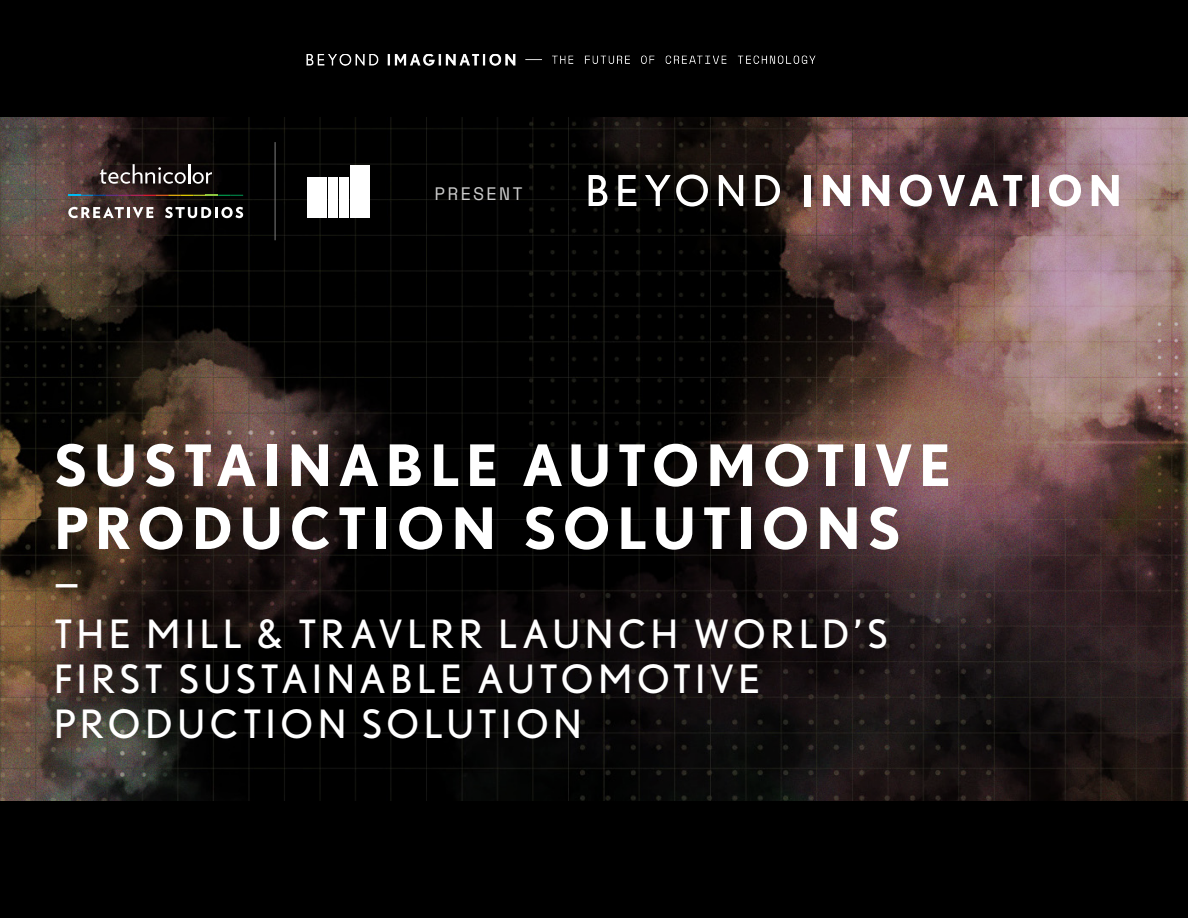
<style>
.page{position:relative;width:1188px;height:918px;background:#000}
.page>*{position:absolute;margin:0;border:0;box-sizing:border-box;transform-origin:0 0}
.t1{font:700 57px/63px "Nobel";letter-spacing:.11em;color:#fff}
.t2{font:39px/54px "Nobel";letter-spacing:.115em;color:#fff}
.t3{font:18px "Space Mono";letter-spacing:.11em;color:#ccc}
</style>
<div class="page">
<img style="left:0;top:117px;width:1188px;height:684px">
<img style="left:306px;top:54px;width:510px;height:12px">
<div style="left:361px;top:165px;width:9px;height:52px;background:#fff"></div>
<div style="left:350px;top:165px;width:9px;height:52px;background:#fff"></div>
<div style="left:307px;top:177px;width:9px;height:40px;background:#fff"></div>
<div style="left:318px;top:177px;width:9px;height:40px;background:#fff"></div>
<div style="left:329px;top:177px;width:9px;height:40px;background:#fff"></div>
<div style="left:339px;top:177px;width:9px;height:40px;background:#fff"></div>
<svg style="left:589px;top:175px;width:18px;height:31px"></svg>
<svg style="left:618px;top:175px;width:18px;height:31px"></svg>
<svg style="left:645px;top:175px;width:63px;height:32px"></svg>
<svg style="left:719px;top:175px;width:24px;height:31px"></svg>
<svg style="left:756px;top:175px;width:24px;height:31px"></svg>
<div style="left:804px;top:175px;width:7px;height:31px;background:#fff"></div>
<svg style="left:823px;top:175px;width:27px;height:31px"></svg>
<svg style="left:862px;top:175px;width:27px;height:31px"></svg>
<svg style="left:900px;top:175px;width:32px;height:32px"></svg>
<svg style="left:938px;top:175px;width:84px;height:31px;background:#887d7f"></svg>
<div style="left:1032px;top:175px;width:7px;height:31px;background:#fff"></div>
<svg style="left:1049px;top:175px;width:32px;height:32px"></svg>
<svg style="left:1092px;top:175px;width:27px;height:31px"></svg>
<svg style="left:68px;top:195px;width:175px;height:1px"></svg>
<svg style="left:100px;top:164px;width:86px;height:20px"></svg>
<hr style="left:188px;top:164px;width:2px;height:20px;background:#fff">
<svg style="left:193px;top:172px;width:19px;height:12px"></svg>
<svg style="left:68px;top:207px;width:85px;height:11px"></svg>
<svg style="left:165px;top:207px;width:78px;height:11px"></svg>
<hr style="left:275px;top:142px;width:1px;height:98px;background:#808080">
<p class="t3" style="left:434px;top:180px;width:90px">PRESENT</p>
<h1 class="t1" style="left:54px;top:433px;width:899px">SUSTAINABLE AUTOMOTIVE<br>PRODUCTION SOLUTIONS</h1>
<p class="t2" style="left:54px;top:552px;width:835px">—<br>THE MILL &amp; TRAVLRR LAUNCH WORLD’S</p>
<p class="t2" style="left:54px;top:656px;width:708px;line-height:45px">FIRST SUSTAINABLE AUTOMOTIVE<br>PRODUCTION SOLUTION</p>
</div>
